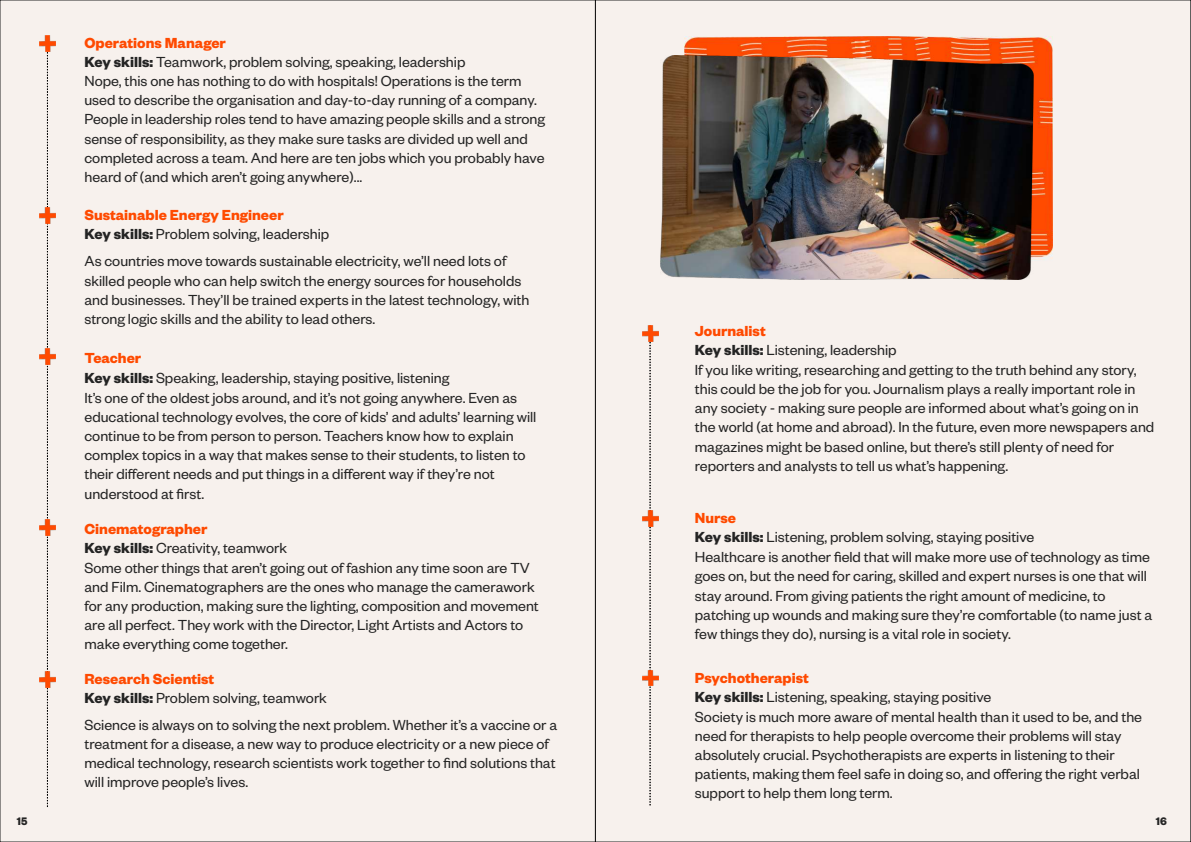
<style>
.page{position:relative;width:1191px;height:842px;background:#f7f1ed}
.page>*{position:absolute;margin:0;border:0;box-sizing:border-box;transform-origin:0 0}
.t1{font:16px/19.2px "Founders Grotesk";color:#242424}
.t2{font:700 16px/19.2px "Founders Grotesk";color:#ff4a00}
.t3{font:700 12px "Founders Grotesk";color:#242424}
.s1{font-weight:700;color:#ff4a01}
.s2{font-weight:700}
.s3{color:#242424}
.s4{font-weight:400;color:#242424}
.s5{font-weight:700;color:#ff4a00}
</style>
<div class="page">
<hr style="left:595px;top:0;width:1px;height:842px;background:#000">
<svg style="left:47px;top:51px;width:1px;height:756px"></svg>
<svg style="left:649px;top:341px;width:1px;height:465px"></svg>
<img style="left:39px;top:35px;width:16px;height:16px">
<img style="left:642px;top:325px;width:16px;height:16px">
<img style="left:642px;top:511px;width:16px;height:15px">
<img style="left:642px;top:670px;width:16px;height:16px">
<img style="left:39px;top:207px;width:16px;height:16px">
<img style="left:39px;top:349px;width:16px;height:16px">
<img style="left:39px;top:519px;width:16px;height:16px">
<img style="left:39px;top:672px;width:16px;height:16px">
<img style="left:684px;top:37px;width:368px;height:223px">
<img style="left:660px;top:56px;width:373px;height:224px">
<p class="t1" style="left:84px;top:36px;width:382px"><span class="s1">Operations Manager<br></span><span class="s2">Key skills:</span> Teamwork, problem solving, speaking, leadership</p>
<p class="t1" style="left:84px;top:74px;width:462px">Nope, this one has nothing to do with hospitals! Operations is the term used to describe the organisation and day-to-day running of a company.<br>People in leadership roles tend to have amazing people skills and a strong sense of responsibility, as they make sure tasks are divided up well and completed across a team. And here are ten jobs which you probably have heard of (and which aren’t going anywhere)...</p>
<p class="t2" style="left:84px;top:208px;width:246px">Sustainable Energy Engineer<br><span class="s3">Key skills:</span> <span class="s4">Problem solving, leadership</span></p>
<p class="t1" style="left:84px;top:255px;width:446px">As countries move towards sustainable electricity, we’ll need lots of skilled people who can help switch the energy sources for households and businesses. They’ll be trained experts in the latest technology, with strong logic skills and the ability to lead others.</p>
<p class="t1" style="left:84px;top:352px;width:366px"><span class="s5">Teacher<br></span><span class="s2">Key skills:</span> Speaking, leadership, staying positive, listening</p>
<p class="t1" style="left:84px;top:391px;width:453px">It’s one of the oldest jobs around, and it’s not going anywhere. Even as educational technology evolves, the core of kids’ and adults’ learning will continue to be from person to person. Teachers know how to explain complex topics in a way that makes sense to their students, to listen to their different needs and put things in a different way if they’re not understood at first.</p>
<p class="t1" style="left:84px;top:522px;width:204px"><span class="s5">Cinematographer<br></span><span class="s2">Key skills:</span> Creativity, teamwork</p>
<p class="t1" style="left:84px;top:561px;width:456px">Some other things that aren’t going out of fashion any time soon are TV and Film. Cinematographers are the ones who manage the camerawork for any production, making sure the lighting, composition and movement are all perfect. They work with the Director, Light Artists and Actors to make everything come together.</p>
<p class="t1" style="left:84px;top:672px;width:244px"><span class="s1">Research Scientist<br></span><span class="s2">Key skills:</span> Problem solving, teamwork</p>
<p class="t1" style="left:84px;top:718px;width:474px">Science is always on to solving the next problem. Whether it’s a vaccine or a treatment for a disease, a new way to produce electricity or a new piece of medical technology, research scientists work together to find solutions that will improve people’s lives.</p>
<p class="t1" style="left:695px;top:324px;width:203px"><span class="s1">Journalist<br></span><span class="s2">Key skills:</span> Listening, leadership</p>
<p class="t1" style="left:695px;top:363px;width:461px">If you like writing, researching and getting to the truth behind any story, this could be the job for you. Journalism plays a really important role in any society - making sure people are informed about what’s going on in the world (at home and abroad). In the future, even more newspapers and magazines might be based online, but there’s still plenty of need for reporters and analysts to tell us what’s happening.</p>
<p class="t1" style="left:695px;top:511px;width:341px"><span class="s5">Nurse<br></span><span class="s2">Key skills:</span> Listening, problem solving, staying positive</p>
<p class="t1" style="left:695px;top:550px;width:459px">Healthcare is another field that will make more use of technology as time goes on, but the need for caring, skilled and expert nurses is one that will stay around. From giving patients the right amount of medicine, to patching up wounds and making sure they’re comfortable (to name just a few things they do), nursing is a vital role in society.</p>
<p class="t1" style="left:695px;top:671px;width:298px"><span class="s1">Psychotherapist<br></span><span class="s2">Key skills:</span> Listening, speaking, staying positive</p>
<p class="t1" style="left:695px;top:710px;width:449px">Society is much more aware of mental health than it used to be, and the need for therapists to help people overcome their problems will stay absolutely crucial. Psychotherapists are experts in listening to their patients, making them feel safe in doing so, and offering the right verbal support to help them long term.</p>
<p class="t3" style="left:17px;top:817px;width:12px">15</p>
<p class="t3" style="left:1155px;top:817px;width:13px">16</p>
</div>
